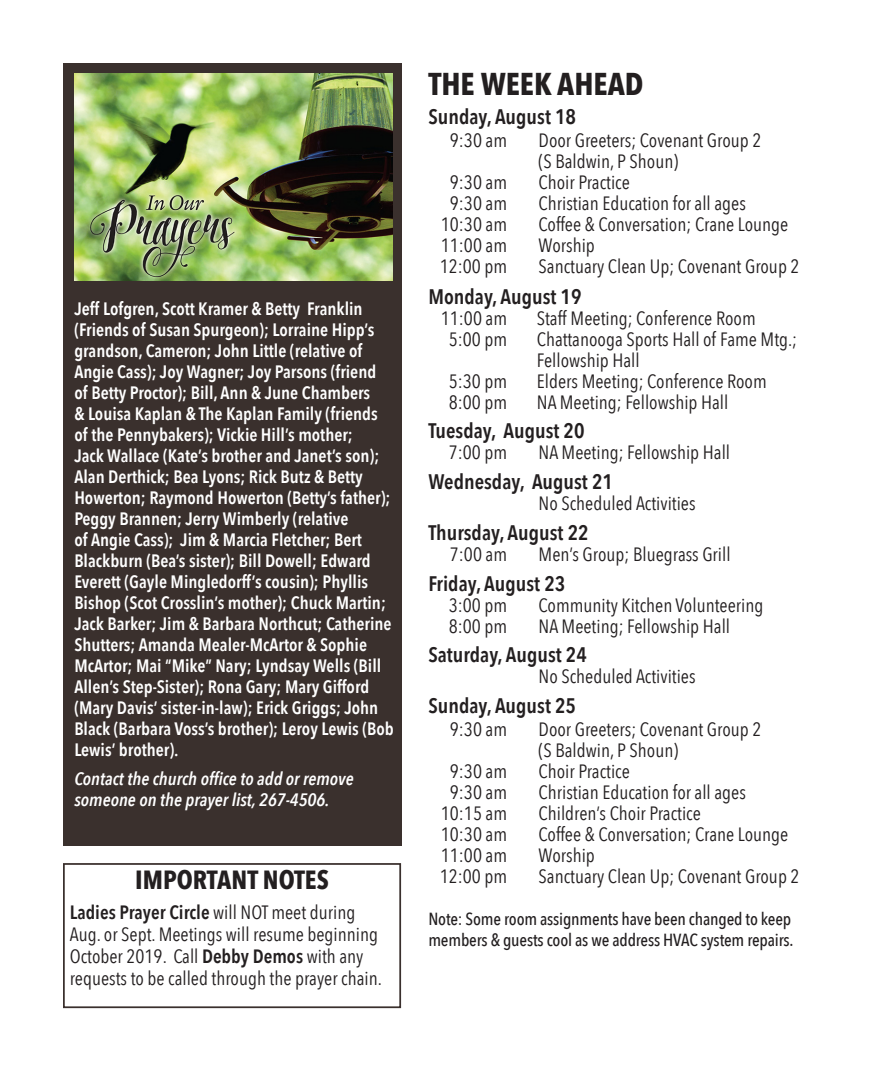
<style>
.page{position:relative;width:882px;height:1071px;background:#fff}
.page>*{position:absolute;margin:0;border:0;box-sizing:border-box;transform-origin:0 0}
.t1{font:700 31.5px "Avenir Next Condensed";color:#231f20}
.t2{font:700 26.25px "Avenir Next Condensed";color:#231f20}
.t3{font:600 21px "Avenir Next Condensed";color:#231f20}
.text_11{font:19.25px/21.9px "Avenir Next Condensed";color:#231f20}
.t4{font:600 17.85px/21px "Avenir Next Condensed";color:#fff}
.t5{font:italic 600 17.85px/21px "Avenir Next Condensed";color:#fff}
.t6{font:500 17.5px/21px "Avenir Next Condensed";letter-spacing:-.01em;color:#231f20}
.s1{font-weight:600}
</style>
<div class="page">
<div style="left:63px;top:63px;width:339px;height:782px;background:#3a302d"></div>
<img style="left:74px;top:73px;width:318px;height:208px">
<div style="left:63px;top:863px;width:338px;height:145px;border:2px solid #3a302d"></div>
<p class="t4" style="left:74px;top:298px;width:321px">Jeff Lofgren, Scott Kramer &amp; Betty Franklin (Friends of Susan Spurgeon); Lorraine Hipp’s grandson, Cameron; John Little (relative of Angie Cass); Joy Wagner; Joy Parsons (friend of Betty Proctor); Bill, Ann &amp; June Chambers<br>&amp; Louisa Kaplan &amp; The Kaplan Family (friends of the Pennybakers); Vickie Hill’s mother;<br>Jack Wallace (Kate’s brother and Janet’s son); Alan Derthick; Bea Lyons; Rick Butz &amp; Betty Howerton; Raymond Howerton (Betty’s father); Peggy Brannen; Jerry Wimberly (relative<br>of Angie Cass); Jim &amp; Marcia Fletcher; Bert Blackburn (Bea’s sister); Bill Dowell; Edward Everett (Gayle Mingledorff’s cousin); Phyllis Bishop (Scot Crosslin’s mother); Chuck Martin; Jack Barker; Jim &amp; Barbara Northcut; Catherine Shutters; Amanda Mealer-McArtor &amp; Sophie McArtor; Mai “Mike” Nary; Lyndsay Wells (Bill Allen’s Step-Sister); Rona Gary; Mary Gifford (Mary Davis’ sister-in-law); Erick Griggs; John Black (Barbara Voss’s brother); Leroy Lewis (Bob Lewis’ brother).</p>
<p class="t5" style="left:74px;top:768px;width:281px">Contact the church office to add or remove someone on the prayer list, 267-4506.</p>
<p class="t2" style="left:135px;top:864px;width:195px">IMPORTANT NOTES</p>
<p class="text_11" style="left:70px;top:901px;width:314px"><span class="s1">Ladies Prayer Circle</span> will NOT meet during Aug. or Sept. Meetings will resume beginning October 2019. Call <span class="s1">Debby Demos</span> with any requests to be called through the prayer chain.</p>
<p class="t1" style="left:428px;top:64px;width:217px">THE WEEK AHEAD</p>
<p class="t3" style="left:428px;top:99px;width:149px">Sunday, August 18</p>
<p class="text_11" style="left:450px;top:128px;width:59px">9:30 am</p>
<p class="text_11" style="left:539px;top:128px;width:224px">Door Greeters; Covenant Group 2</p>
<p class="text_11" style="left:539px;top:149px;width:141px">(S Baldwin, P Shoun)</p>
<p class="text_11" style="left:450px;top:170px;width:59px">9:30 am</p>
<p class="text_11" style="left:539px;top:170px;width:93px">Choir Practice</p>
<p class="text_11" style="left:450px;top:191px;width:59px">9:30 am</p>
<p class="text_11" style="left:539px;top:191px;width:209px">Christian Education for all ages</p>
<p class="text_11" style="left:441px;top:212px;width:68px">10:30 am</p>
<p class="text_11" style="left:539px;top:212px;width:251px">Coffee &amp; Conversation; Crane Lounge</p>
<p class="text_11" style="left:441px;top:233px;width:68px">11:00 am</p>
<p class="text_11" style="left:539px;top:233px;width:58px">Worship</p>
<p class="text_11" style="left:440px;top:254px;width:69px">12:00 pm</p>
<p class="text_11" style="left:539px;top:254px;width:262px">Sanctuary Clean Up; Covenant Group 2</p>
<p class="t3" style="left:428px;top:278px;width:155px">Monday, August 19</p>
<p class="text_11" style="left:441px;top:306px;width:68px">11:00 am</p>
<p class="text_11" style="left:537px;top:306px;width:220px">Staff Meeting; Conference Room</p>
<p class="text_11" style="left:449px;top:327px;width:60px">5:00 pm</p>
<p class="text_11" style="left:537px;top:327px;width:262px">Chattanooga Sports Hall of Fame Mtg.;</p>
<p class="text_11" style="left:537px;top:348px;width:104px">Fellowship Hall</p>
<p class="text_11" style="left:449px;top:369px;width:60px">5:30 pm</p>
<p class="text_11" style="left:537px;top:369px;width:231px">Elders Meeting; Conference Room</p>
<p class="text_11" style="left:449px;top:390px;width:60px">8:00 pm</p>
<p class="text_11" style="left:537px;top:390px;width:193px">NA Meeting; Fellowship Hall</p>
<p class="t3" style="left:428px;top:413px;width:158px">Tuesday, August 20</p>
<p class="text_11" style="left:449px;top:441px;width:60px">7:00 pm</p>
<p class="text_11" style="left:539px;top:441px;width:193px">NA Meeting; Fellowship Hall</p>
<p class="t3" style="left:428px;top:464px;width:186px">Wednesday, August 21</p>
<p class="text_11" style="left:539px;top:492px;width:159px">No Scheduled Activities</p>
<p class="t3" style="left:428px;top:514px;width:162px">Thursday, August 22</p>
<p class="text_11" style="left:450px;top:542px;width:59px">7:00 am</p>
<p class="text_11" style="left:539px;top:542px;width:193px">Men’s Group; Bluegrass Grill</p>
<p class="t3" style="left:428px;top:565px;width:138px">Friday, August 23</p>
<p class="text_11" style="left:449px;top:593px;width:60px">3:00 pm</p>
<p class="text_11" style="left:539px;top:593px;width:226px">Community Kitchen Volunteering</p>
<p class="text_11" style="left:449px;top:614px;width:60px">8:00 pm</p>
<p class="text_11" style="left:539px;top:614px;width:193px">NA Meeting; Fellowship Hall</p>
<p class="t3" style="left:428px;top:637px;width:160px">Saturday, August 24</p>
<p class="text_11" style="left:539px;top:665px;width:159px">No Scheduled Activities</p>
<p class="t3" style="left:428px;top:688px;width:149px">Sunday, August 25</p>
<p class="text_11" style="left:450px;top:717px;width:59px">9:30 am</p>
<p class="text_11" style="left:539px;top:717px;width:224px">Door Greeters; Covenant Group 2</p>
<p class="text_11" style="left:539px;top:738px;width:141px">(S Baldwin, P Shoun)</p>
<p class="text_11" style="left:450px;top:759px;width:59px">9:30 am</p>
<p class="text_11" style="left:539px;top:759px;width:93px">Choir Practice</p>
<p class="text_11" style="left:450px;top:780px;width:59px">9:30 am</p>
<p class="text_11" style="left:539px;top:780px;width:209px">Christian Education for all ages</p>
<p class="text_11" style="left:441px;top:801px;width:68px">10:15 am</p>
<p class="text_11" style="left:539px;top:801px;width:164px">Children’s Choir Practice</p>
<p class="text_11" style="left:441px;top:822px;width:68px">10:30 am</p>
<p class="text_11" style="left:539px;top:822px;width:251px">Coffee &amp; Conversation; Crane Lounge</p>
<p class="text_11" style="left:441px;top:843px;width:68px">11:00 am</p>
<p class="text_11" style="left:539px;top:843px;width:58px">Worship</p>
<p class="text_11" style="left:440px;top:864px;width:69px">12:00 pm</p>
<p class="text_11" style="left:539px;top:864px;width:262px">Sanctuary Clean Up; Covenant Group 2</p>
<p class="t6" style="left:428px;top:908px;width:367px">Note: Some room assignments have been changed to keep members &amp; guests cool as we address HVAC system repairs.</p>
</div>
